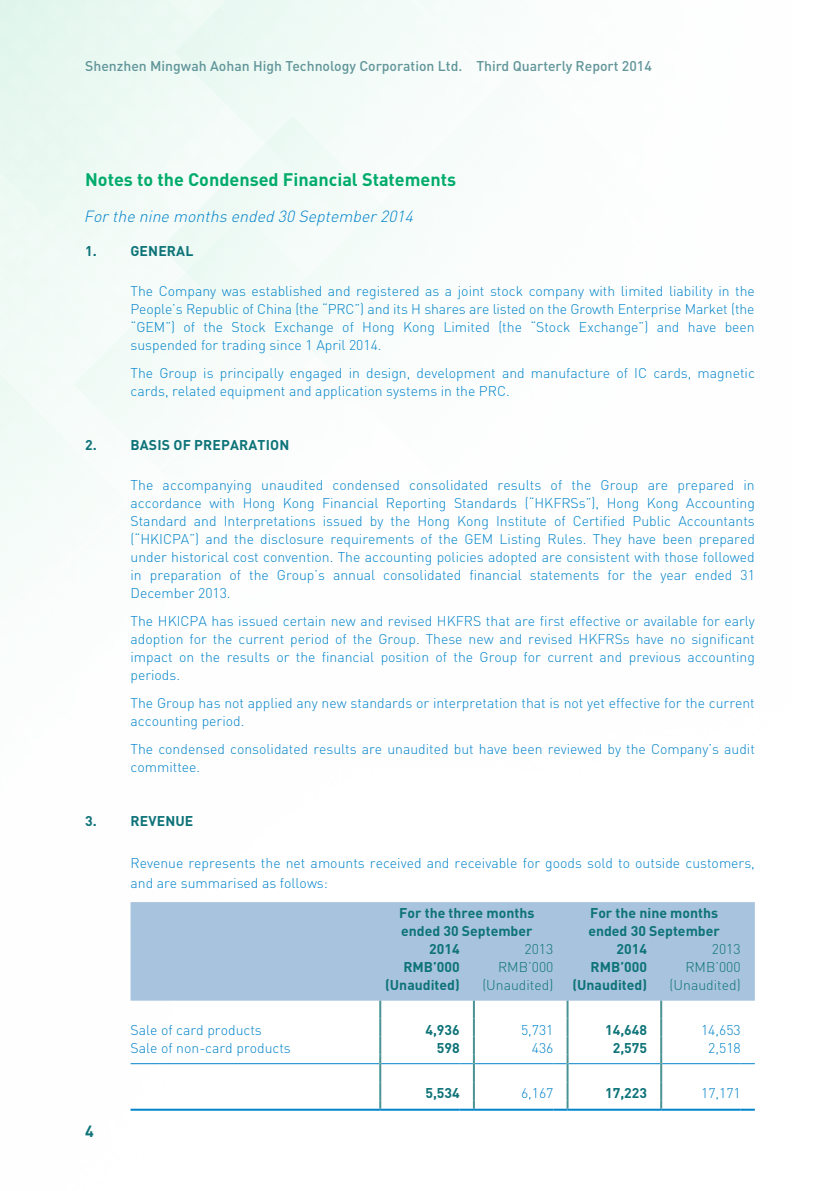
<style>
.page{position:relative;width:840px;height:1191px;background:#fff}
.page>*{position:absolute;margin:0;border:0;box-sizing:border-box;transform-origin:0 0}
.t1{font:700 18px "DIN Pro";color:#00ab6b}
.t2{font:italic 300 16px "DIN Pro";color:#0083ca}
.t3{font:700 16px "DIN Pro";color:#0d7378}
.t4{font:300 14px/18px "DIN Pro";color:#0083ca}
.t5{font:700 14px/18px "DIN Pro";color:#0d7378}
.t6{font:500 14px "DIN Pro";color:#619599}
.t7{font:300 14px "DIN Pro";color:#0d7378}
</style>
<div class="page">
<img style="left:0;top:0;width:755px;height:1111px">
<div style="left:130px;top:902px;width:624px;height:98px;background:#a8c3dd"></div>
<hr style="left:130px;top:1063px;width:249px;height:1px;background:#0083ca">
<hr style="left:381px;top:1063px;width:78px;height:1px;background:#0083ca">
<hr style="left:474px;top:1063px;width:79px;height:1px;background:#0083ca">
<hr style="left:568px;top:1063px;width:78px;height:1px;background:#0083ca">
<hr style="left:661px;top:1063px;width:79px;height:1px;background:#0083ca">
<svg style="left:740px;top:1063px;width:14px;height:1px"></svg>
<hr style="left:130px;top:1108px;width:250px;height:2px;background:#0083ca">
<hr style="left:380px;top:1108px;width:79px;height:2px;background:#0083ca">
<hr style="left:473px;top:1108px;width:80px;height:2px;background:#0083ca">
<hr style="left:567px;top:1108px;width:79px;height:2px;background:#0083ca">
<hr style="left:660px;top:1108px;width:80px;height:2px;background:#0083ca">
<svg style="left:740px;top:1108px;width:14px;height:2px"></svg>
<svg style="left:379px;top:1000px;width:2px;height:108px"></svg>
<svg style="left:459px;top:1000px;width:15px;height:110px"></svg>
<svg style="left:553px;top:1000px;width:15px;height:110px"></svg>
<svg style="left:646px;top:1000px;width:15px;height:110px"></svg>
<p class="t6" style="left:85px;top:56px;width:568px">Shenzhen Mingwah Aohan High Technology Corporation Ltd. Third Quarterly Report 2014</p>
<p class="t1" style="left:85px;top:167px;width:372px">Notes to the Condensed Financial Statements</p>
<p class="t2" style="left:84px;top:205px;width:335px">Forthe nine monthsended 30 September2014</p>
<p class="t5" style="left:85px;top:241px;width:13px">1.</p>
<p class="t5" style="left:130px;top:241px;width:64px">GENERAL</p>
<p class="t4" style="left:130px;top:281px;width:625px;text-align:justify">The Company was established and registered as a joint stock company with limited liability in the People’s Republic of China (the “PRC”) and its H shares are listed on the Growth Enterprise Market (the “GEM”) of the Stock Exchange of Hong Kong Limited (the “Stock Exchange”) and have been suspended for trading since 1 April 2014.</p>
<p class="t4" style="left:130px;top:363px;width:625px">The Group is principally engaged in design, development and manufacture of IC cards, magnetic cards, related equipment and application systems in the PRC.</p>
<p class="t5" style="left:85px;top:435px;width:13px">2.</p>
<p class="t5" style="left:130px;top:435px;width:160px">BASIS OF PREPARATION</p>
<p class="t4" style="left:130px;top:475px;width:625px;text-align:justify">The accompanying unaudited condensed consolidated results of the Group are prepared in accordance with Hong Kong Financial Reporting Standards (“HKFRSs”), Hong Kong Accounting Standard and Interpretations issued by the Hong Kong Institute of Certified Public Accountants (“HKICPA”) and the disclosure requirements of the GEM Listing Rules. They have been prepared under historical cost convention. The accounting policies adopted are consistent with those followed in preparation of the Group’s annual consolidated financial statements for the year ended 31<br>December 2013.</p>
<p class="t4" style="left:130px;top:611px;width:625px;text-align:justify">The HKICPA has issued certain new and revised HKFRS that are first effective or available for early adoption for the current period of the Group. These new and revised HKFRSs have no significant impact on the results or the financial position of the Group for current and previous accounting periods.</p>
<p class="t4" style="left:130px;top:693px;width:625px">The Group has not applied any new standards or interpretation that is not yet effective for the current accounting period.</p>
<p class="t4" style="left:130px;top:739px;width:625px">The condensed consolidated results are unaudited but have been reviewed by the Company’s audit committee.</p>
<p class="t5" style="left:85px;top:811px;width:13px">3.</p>
<p class="t5" style="left:130px;top:811px;width:64px">REVENUE</p>
<p class="t4" style="left:130px;top:852px;width:625px;line-height:20px">Revenue represents the net amounts received and receivable for goods sold to outside customers, and are summarised as follows:</p>
<p class="t5" style="left:399px;top:903px;width:136px">For the three months ended 30 September</p>
<p class="t5" style="left:588px;top:903px;width:133px">For the nine months ended 30 September</p>
<p class="t5" style="left:429px;top:939px;width:32px">2014</p>
<p class="t7" style="left:524px;top:939px;width:30px">2013</p>
<p class="t5" style="left:616px;top:939px;width:32px">2014</p>
<p class="t7" style="left:711px;top:939px;width:30px">2013</p>
<p class="t5" style="left:403px;top:957px;width:58px">RMB’000</p>
<p class="t7" style="left:498px;top:957px;width:57px">RMB’000</p>
<p class="t5" style="left:590px;top:957px;width:58px">RMB’000</p>
<p class="t7" style="left:685px;top:957px;width:57px">RMB’000</p>
<p class="t5" style="left:385px;top:975px;width:76px">(Unaudited)</p>
<p class="t7" style="left:482px;top:975px;width:72px">(Unaudited)</p>
<p class="t5" style="left:572px;top:975px;width:76px">(Unaudited)</p>
<p class="t7" style="left:669px;top:975px;width:72px">(Unaudited)</p>
<p class="t4" style="left:130px;top:1020px;width:133px">Sale of card products</p>
<p class="t5" style="left:425px;top:1020px;width:36px">4,936</p>
<p class="t4" style="left:520px;top:1020px;width:34px">5,731</p>
<p class="t5" style="left:604px;top:1020px;width:43px">14,648</p>
<p class="t4" style="left:700px;top:1020px;width:41px">14,653</p>
<p class="t4" style="left:130px;top:1038px;width:162px">Sale of non-card products</p>
<p class="t5" style="left:436px;top:1038px;width:24px">598</p>
<p class="t4" style="left:531px;top:1038px;width:23px">436</p>
<p class="t5" style="left:612px;top:1038px;width:36px">2,575</p>
<p class="t4" style="left:708px;top:1038px;width:34px">2,518</p>
<p class="t5" style="left:425px;top:1083px;width:36px">5,534</p>
<p class="t4" style="left:520px;top:1083px;width:34px">6,167</p>
<p class="t5" style="left:604px;top:1083px;width:43px">17,223</p>
<p class="t4" style="left:700px;top:1083px;width:41px">17,171</p>
<p class="t3" style="left:85px;top:1120px;width:10px">4</p>
</div>
